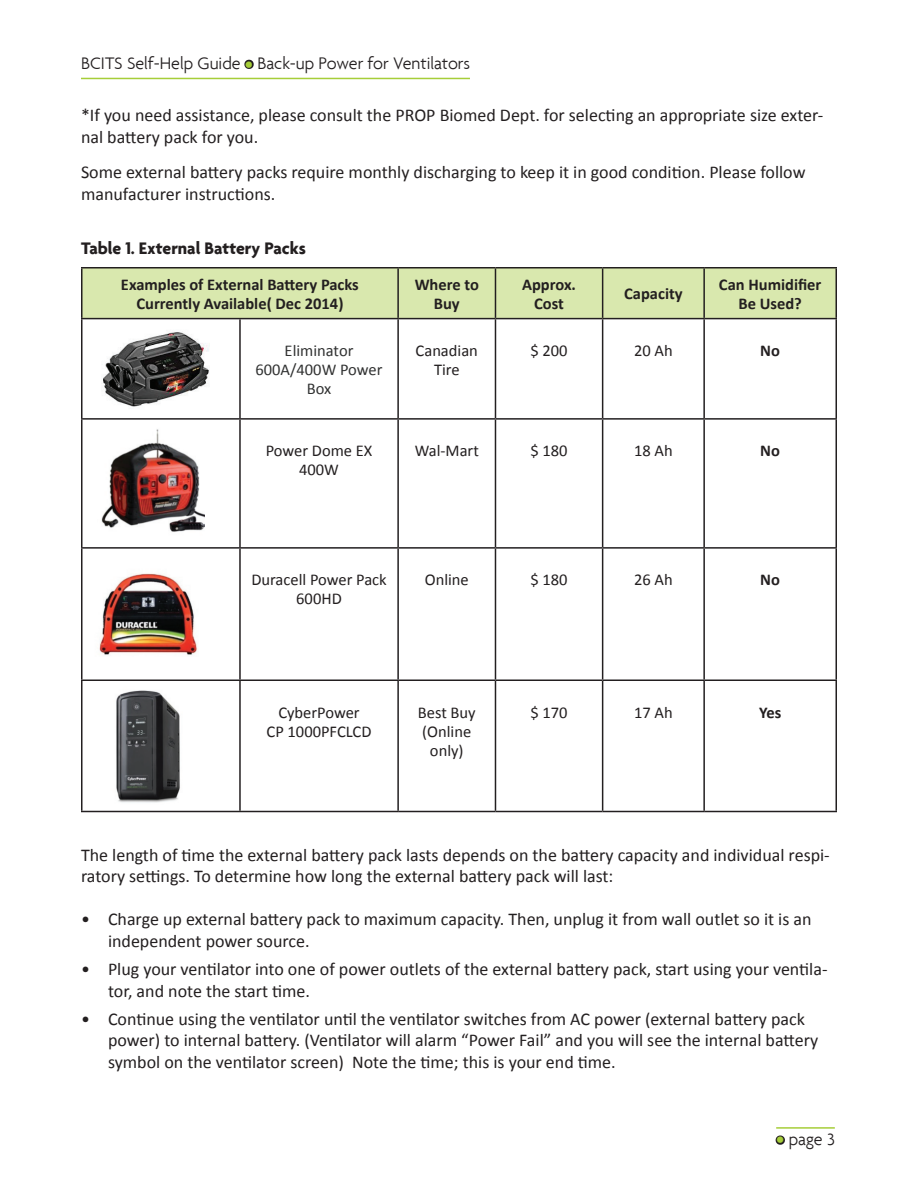
<style>
.page{position:relative;width:918px;height:1188px;background:#fff}
.page>*{position:absolute;margin:0;border:0;box-sizing:border-box;transform-origin:0 0}
.t1{font:18px/21.6px "Calibri";color:#231f20}
.t2{font:300 18px "Agenda";color:#231f20}
.t3{font:700 18px "Agenda";color:#231f20}
.t4{font:16.5px/18.9px "Calibri";color:#231f20;text-align:center}
.t5{font:700 16.5px/19px "Calibri";color:#231f20;text-align:center}
.t6{font:16.5px/18.9px "Calibri";color:#313232;text-align:center}
.s1{font-weight:400;font-size:22.5px;color:#a6ce39}
</style>
<div class="page">
<hr style="left:81px;top:78px;width:389px;height:1px;background:#a6ce39">
<svg style="left:244px;top:59px;width:10px;height:10px"></svg>
<hr style="left:776px;top:1127px;width:59px;height:2px;background:#a6ce39">
<svg style="left:775px;top:1135px;width:10px;height:10px"></svg>
<div style="left:82px;top:268px;width:754px;height:50px;background:#d9e8ae"></div>
<hr style="left:81px;top:267px;width:159px;height:1px;background:#231f20">
<hr style="left:81px;top:269px;width:1px;height:49px;background:#231f20">
<hr style="left:240px;top:267px;width:158px;height:1px;background:#231f20">
<hr style="left:398px;top:267px;width:97px;height:1px;background:#231f20">
<hr style="left:397px;top:269px;width:2px;height:49px;background:#231f20">
<hr style="left:495px;top:267px;width:108px;height:1px;background:#231f20">
<hr style="left:495px;top:269px;width:1px;height:49px;background:#231f20">
<hr style="left:603px;top:267px;width:101px;height:1px;background:#231f20">
<hr style="left:602px;top:269px;width:1px;height:49px;background:#231f20">
<hr style="left:704px;top:267px;width:133px;height:1px;background:#231f20">
<hr style="left:703px;top:269px;width:2px;height:49px;background:#231f20">
<hr style="left:836px;top:269px;width:1px;height:49px;background:#231f20">
<hr style="left:81px;top:318px;width:159px;height:1px;background:#231f20">
<hr style="left:81px;top:319px;width:1px;height:99px;background:#231f20">
<hr style="left:240px;top:318px;width:158px;height:1px;background:#231f20">
<hr style="left:239px;top:319px;width:2px;height:99px;background:#231f20">
<hr style="left:398px;top:318px;width:97px;height:1px;background:#231f20">
<hr style="left:397px;top:319px;width:2px;height:99px;background:#231f20">
<hr style="left:495px;top:318px;width:108px;height:1px;background:#231f20">
<hr style="left:495px;top:319px;width:1px;height:99px;background:#231f20">
<hr style="left:603px;top:318px;width:101px;height:1px;background:#231f20">
<hr style="left:602px;top:319px;width:1px;height:99px;background:#231f20">
<hr style="left:704px;top:318px;width:133px;height:1px;background:#231f20">
<hr style="left:703px;top:319px;width:2px;height:99px;background:#231f20">
<hr style="left:836px;top:319px;width:1px;height:99px;background:#231f20">
<hr style="left:81px;top:418px;width:159px;height:2px;background:#231f20">
<hr style="left:81px;top:420px;width:1px;height:127px;background:#231f20">
<hr style="left:240px;top:418px;width:158px;height:2px;background:#231f20">
<hr style="left:239px;top:420px;width:2px;height:127px;background:#231f20">
<hr style="left:398px;top:418px;width:97px;height:2px;background:#231f20">
<hr style="left:397px;top:420px;width:2px;height:127px;background:#231f20">
<hr style="left:495px;top:418px;width:108px;height:2px;background:#231f20">
<hr style="left:495px;top:420px;width:1px;height:127px;background:#231f20">
<hr style="left:603px;top:418px;width:101px;height:2px;background:#231f20">
<hr style="left:602px;top:420px;width:1px;height:127px;background:#231f20">
<hr style="left:704px;top:418px;width:133px;height:2px;background:#231f20">
<hr style="left:703px;top:420px;width:2px;height:127px;background:#231f20">
<hr style="left:836px;top:420px;width:1px;height:127px;background:#231f20">
<hr style="left:81px;top:547px;width:159px;height:2px;background:#231f20">
<hr style="left:81px;top:549px;width:1px;height:131px;background:#231f20">
<hr style="left:240px;top:547px;width:158px;height:2px;background:#231f20">
<hr style="left:239px;top:549px;width:2px;height:131px;background:#231f20">
<hr style="left:398px;top:547px;width:97px;height:2px;background:#231f20">
<hr style="left:397px;top:549px;width:2px;height:131px;background:#231f20">
<hr style="left:495px;top:547px;width:108px;height:2px;background:#231f20">
<hr style="left:495px;top:549px;width:1px;height:131px;background:#231f20">
<hr style="left:603px;top:547px;width:101px;height:2px;background:#231f20">
<hr style="left:602px;top:549px;width:1px;height:131px;background:#231f20">
<hr style="left:704px;top:547px;width:133px;height:2px;background:#231f20">
<hr style="left:703px;top:549px;width:2px;height:131px;background:#231f20">
<hr style="left:836px;top:549px;width:1px;height:131px;background:#231f20">
<hr style="left:81px;top:680px;width:159px;height:1px;background:#231f20">
<hr style="left:81px;top:681px;width:1px;height:130px;background:#231f20">
<hr style="left:240px;top:680px;width:158px;height:1px;background:#231f20">
<hr style="left:239px;top:681px;width:2px;height:130px;background:#231f20">
<hr style="left:398px;top:680px;width:97px;height:1px;background:#231f20">
<hr style="left:397px;top:681px;width:2px;height:130px;background:#231f20">
<hr style="left:495px;top:680px;width:108px;height:1px;background:#231f20">
<hr style="left:495px;top:681px;width:1px;height:130px;background:#231f20">
<hr style="left:603px;top:680px;width:101px;height:1px;background:#231f20">
<hr style="left:602px;top:681px;width:1px;height:130px;background:#231f20">
<hr style="left:704px;top:680px;width:133px;height:1px;background:#231f20">
<hr style="left:703px;top:681px;width:2px;height:130px;background:#231f20">
<hr style="left:836px;top:681px;width:1px;height:130px;background:#231f20">
<hr style="left:81px;top:811px;width:159px;height:1px;background:#231f20">
<hr style="left:240px;top:811px;width:158px;height:1px;background:#231f20">
<hr style="left:398px;top:811px;width:97px;height:1px;background:#231f20">
<hr style="left:495px;top:811px;width:108px;height:1px;background:#231f20">
<hr style="left:603px;top:811px;width:101px;height:1px;background:#231f20">
<hr style="left:704px;top:811px;width:133px;height:1px;background:#231f20">
<img style="left:101px;top:429px;width:104px;height:103px">
<img style="left:99px;top:573px;width:99px;height:82px">
<img style="left:116px;top:690px;width:64px;height:113px">
<img style="left:103px;top:332px;width:107px;height:75px">
<p class="t2" style="left:81px;top:53px;width:390px">BCITS Self-Help Guide <span class="s1">•</span> Back-up Power for Ventilators</p>
<p class="t1" style="left:81px;top:104px;width:744px">*If you need assistance, please consult the PROP Biomed Dept. for selecting an appropriate size exter&shy;nal battery pack for you.</p>
<p class="t1" style="left:81px;top:161px;width:726px">Some external battery packs require monthly discharging to keep it in good condition. Please follow manufacturer instructions.</p>
<p class="t3" style="left:81px;top:237px;width:226px">Table 1. External Battery Packs</p>
<p class="t5" style="left:121px;top:274px;width:239px">Examples of External Battery Packs<br>Currently Available( Dec 2014)</p>
<p class="t5" style="left:415px;top:274px;width:66px">Where to<br>Buy</p>
<p class="t5" style="left:522px;top:274px;width:55px">Approx.<br>Cost</p>
<p class="t5" style="left:624px;top:284px;width:60px">Capacity</p>
<p class="t5" style="left:719px;top:274px;width:104px">Can Humidifier<br>Be Used?</p>
<p class="t6" style="left:256px;top:340px;width:128px">Eliminator<br>600A/400W Power<br>Box</p>
<p class="t4" style="left:416px;top:340px;width:64px">Canadian<br>Tire</p>
<p class="t4" style="left:530px;top:340px;width:39px">$ 200</p>
<p class="t4" style="left:634px;top:340px;width:40px">20 Ah</p>
<p class="t5" style="left:760px;top:340px;width:21px">No</p>
<p class="t4" style="left:266px;top:441px;width:108px">Power Dome EX<br>400W</p>
<p class="t4" style="left:415px;top:441px;width:66px">Wal-Mart</p>
<p class="t4" style="left:530px;top:441px;width:39px">$ 180</p>
<p class="t4" style="left:634px;top:441px;width:40px">18 Ah</p>
<p class="t5" style="left:760px;top:440px;width:21px">No</p>
<p class="t4" style="left:251px;top:570px;width:137px">Duracell Power Pack<br>600HD</p>
<p class="t4" style="left:425px;top:570px;width:46px">Online</p>
<p class="t4" style="left:530px;top:570px;width:39px">$ 180</p>
<p class="t4" style="left:634px;top:570px;width:40px">26 Ah</p>
<p class="t5" style="left:760px;top:569px;width:21px">No</p>
<p class="t4" style="left:267px;top:702px;width:106px">CyberPower<br>CP 1000PFCLCD</p>
<p class="t4" style="left:418px;top:702px;width:59px">Best Buy (Online only)</p>
<p class="t4" style="left:530px;top:702px;width:39px">$ 170</p>
<p class="t4" style="left:634px;top:702px;width:40px">17 Ah</p>
<p class="t5" style="left:759px;top:702px;width:24px">Yes</p>
<p class="t1" style="left:81px;top:844px;width:750px;line-height:20.7px">The length of time the external battery pack lasts depends on the battery capacity and individual respi&shy;ratory settings. To determine how long the external battery pack will last:</p>
<p class="t1" style="left:108px;top:907px;width:705px;text-indent:-27px">• Charge up external battery pack to maximum capacity. Then, unplug it from wall outlet so it is an independent power source.</p>
<p class="t1" style="left:108px;top:957px;width:721px;text-indent:-27px">• Plug your ventilator into one of power outlets of the external battery pack, start using your ventila&shy;tor, and note the start time.</p>
<p class="t1" style="left:108px;top:1007px;width:712px;text-indent:-27px">• Continue using the ventilator until the ventilator switches from AC power (external battery pack power) to internal battery. (Ventilator will alarm “Power Fail” and you will see the internal battery symbol on the ventilator screen) Note the time; this is your end time.</p>
<p class="t2" style="left:776px;top:1129px;width:60px"><span class="s1">•</span> page 3</p>
</div>
